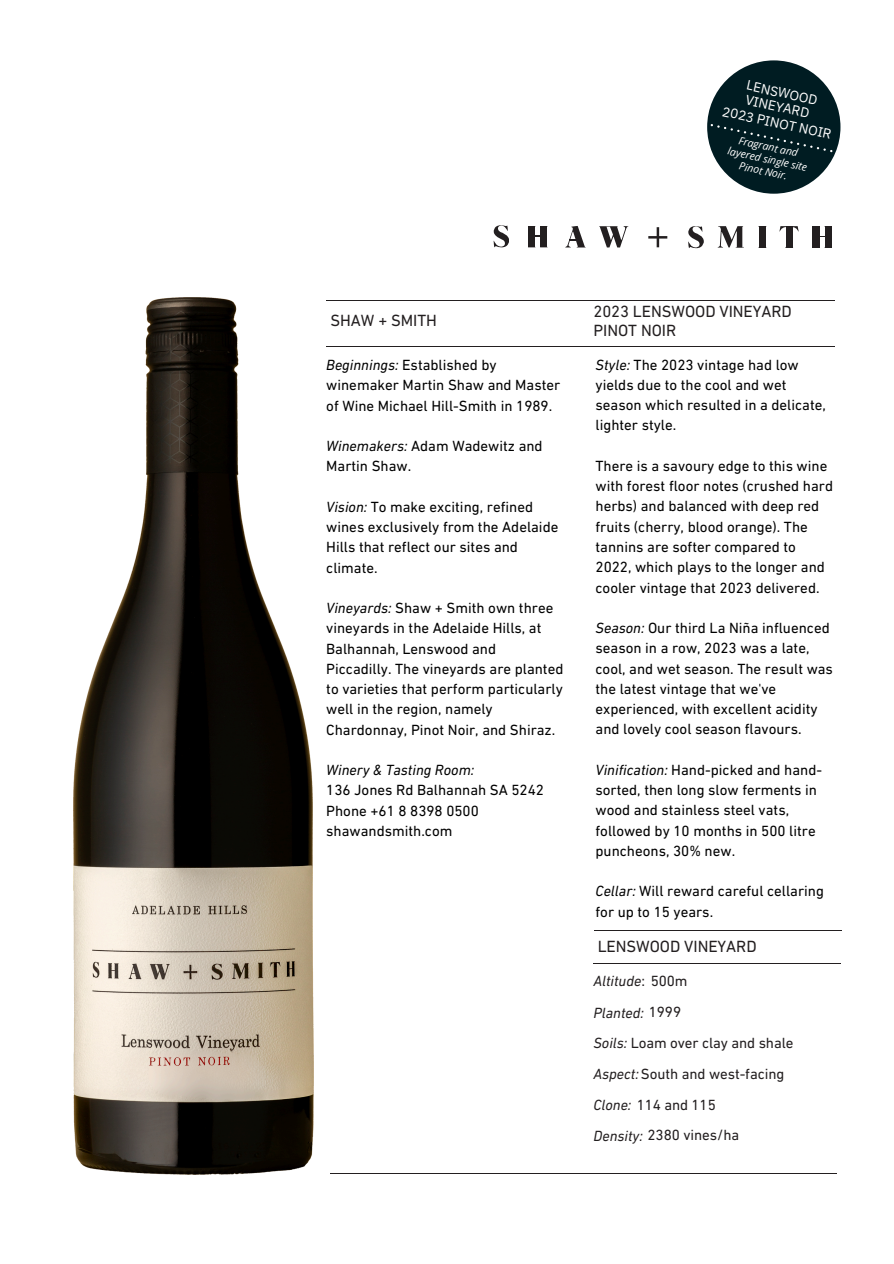
<style>
.page{position:relative;width:894px;height:1264px;background:#fff}
.page>*{position:absolute;margin:0;border:0;box-sizing:border-box;transform-origin:0 0}
.t1{font:16.5px/19.2px "DIN Next LT Pro";letter-spacing:-.005em;color:#231f20}
.t2{font:15px/20.2px "DIN Next LT Pro";color:#000}
.t3{font:15px "DIN Next LT Pro";letter-spacing:-.005em;color:#231f20}
.t4{font:italic 15px "DIN Next LT Pro";letter-spacing:-.005em;color:#231f20}
.t5{font:13.5px "IBM Plex Sans";color:#fff}
.t6{font:italic 10.5px "Open Sans";color:#fff}
.s1{font-style:italic}
.s2{font-style:normal}
</style>
<div class="page">
<svg style="left:493px;top:225px;width:16px;height:22px"></svg>
<div style="left:528px;top:226px;width:6px;height:21px;background:#231f20"></div>
<div style="left:540px;top:226px;width:6px;height:21px;background:#231f20"></div>
<svg style="left:528px;top:247px;width:19px;height:1px"></svg>
<svg style="left:565px;top:226px;width:20px;height:21px"></svg>
<svg style="left:599px;top:226px;width:29px;height:21px"></svg>
<svg style="left:648px;top:227px;width:19px;height:20px"></svg>
<hr style="left:326px;top:300px;width:508px;height:1px;background:#231f20">
<hr style="left:326px;top:346px;width:508px;height:1px;background:#231f20">
<hr style="left:331px;top:1172px;width:505px;height:1px;background:#231f20">
<svg style="left:779px;top:226px;width:19px;height:6px"></svg>
<svg style="left:812px;top:226px;width:19px;height:1px"></svg>
<div style="left:785px;top:226px;width:6px;height:21px;background:#231f20"></div>
<svg style="left:688px;top:226px;width:15px;height:22px"></svg>
<svg style="left:717px;top:226px;width:26px;height:22px"></svg>
<div style="left:759px;top:226px;width:6px;height:21px;background:#231f20"></div>
<div style="left:812px;top:227px;width:6px;height:20px;background:#231f20"></div>
<div style="left:824px;top:227px;width:6px;height:20px;background:#231f20"></div>
<svg style="left:812px;top:247px;width:19px;height:1px"></svg>
<hr style="left:593px;top:963px;width:247px;height:1px;background:#231f20">
<hr style="left:594px;top:930px;width:248px;height:1px;background:#231f20">
<div style="left:707px;top:60px;width:133px;height:134px;background:#001c22;border-radius:50%"></div>
<svg style="left:707px;top:123px;width:134px;height:32px"></svg>
<img style="left:74px;top:297px;width:239px;height:877px">
<img style="left:147px;top:1054px;width:84px;height:13px">
<h2 class="t5" style="left:748px;top:76px;width:73px;rotate:12deg">LENSWOOD</h2>
<h2 class="t5" style="left:724px;top:102px;width:113px;rotate:12deg">2023 PINOT NOIR</h2>
<h1 class="t6" style="left:729px;top:143px;width:82px;rotate:12deg">layered single site</h1>
<h2 class="t5" style="left:747px;top:91px;width:67px;rotate:12deg">VINEYARD</h2>
<h1 class="t6" style="left:740px;top:133px;width:62px;rotate:12deg">Fragrant and</h1>
<h1 class="t6" style="left:740px;top:158px;width:51px;rotate:12deg">Pinot Noir.</h1>
<h2 class="t1" style="left:330px;top:312px;width:108px">SHAW + SMITH</h2>
<h2 class="t2" style="left:326px;top:356px;width:235px"><span class="s1">Beginnings:</span> Established by winemaker Martin Shaw and Master of Wine Michael Hill-Smith in 1989.</h2>
<h2 class="t2" style="left:326px;top:437px;width:218px"><span class="s1">Winemakers:</span> Adam Wadewitz and<br>Martin Shaw.</h2>
<h2 class="t2" style="left:326px;top:498px;width:233px"><span class="s1">Vision:</span> To make exciting, refined wines exclusively from the Adelaide<br>Hills that reflect our sites and climate.</h2>
<h2 class="t2" style="left:326px;top:599px;width:239px"><span class="s1">Vineyards:</span> Shaw + Smith own three vineyards in the Adelaide Hills, at Balhannah, Lenswood and Piccadilly. The vineyards are planted to varieties that perform particularly well in the region, namely Chardonnay, Pinot Noir, and Shiraz.</h2>
<h2 class="t2" style="left:326px;top:761px;width:219px"><span class="s1">Winery &amp; Tasting Room:<br></span>136 Jones Rd Balhannah SA 5242<br>Phone +61 8 8398 0500 shawandsmith.com</h2>
<h2 class="t1" style="left:593px;top:303px;width:200px">2023 LENSWOOD VINEYARD<br>PINOT NOIR</h2>
<h2 class="t2" style="left:595px;top:356px;width:232px"><span class="s1">Style:</span> The 2023 vintage had low yields due to the cool and wet season which resulted in a delicate, lighter style.</h2>
<h2 class="t2" style="left:595px;top:457px;width:239px">There is a savoury edge to this wine with forest floor notes (crushed hard herbs) and balanced with deep red fruits (cherry, blood orange). The tannins are softer compared to 2022, which plays to the longer and cooler vintage that 2023 delivered.</h2>
<h2 class="t2" style="left:595px;top:619px;width:239px"><span class="s1">Season:</span> Our third La Niña influenced season in a row, 2023 was a late, cool, and wet season. The result was the latest vintage that we've experienced, with excellent acidity and lovely cool season flavours.</h2>
<h2 class="t2" style="left:595px;top:761px;width:228px"><span class="s1">Vinification:</span> Hand-picked and hand&shy;sorted, then long slow ferments in wood and stainless steel vats, followed by 10 months in 500 litre puncheons, 30% new.</h2>
<h2 class="t2" style="left:595px;top:882px;width:230px"><span class="s1">Cellar:</span> Will reward careful cellaring for up to 15 years.</h2>
<h2 class="t1" style="left:597px;top:938px;width:160px">LENSWOOD VINEYARD</h2>
<p class="t4" style="left:593px;top:975px;width:96px">Altitude<span class="s2">: 500m</span></p>
<p class="t4" style="left:593px;top:1006px;width:89px">Planted: <span class="s2">1999</span></p>
<p class="t3" style="left:593px;top:1036px;width:201px"><span class="s1">Soils:</span> Loam over clay and shale</p>
<h1 class="t3" style="left:593px;top:1067px;width:192px"><span class="s1">Aspect:</span>South and west-facing</h1>
<h1 class="t3" style="left:593px;top:1098px;width:124px"><span class="s1">Clone:</span> 114 and 115</h1>
<p class="t3" style="left:593px;top:1129px;width:147px"><span class="s1">Density:</span> 2380 vines/ha</p>
</div>
